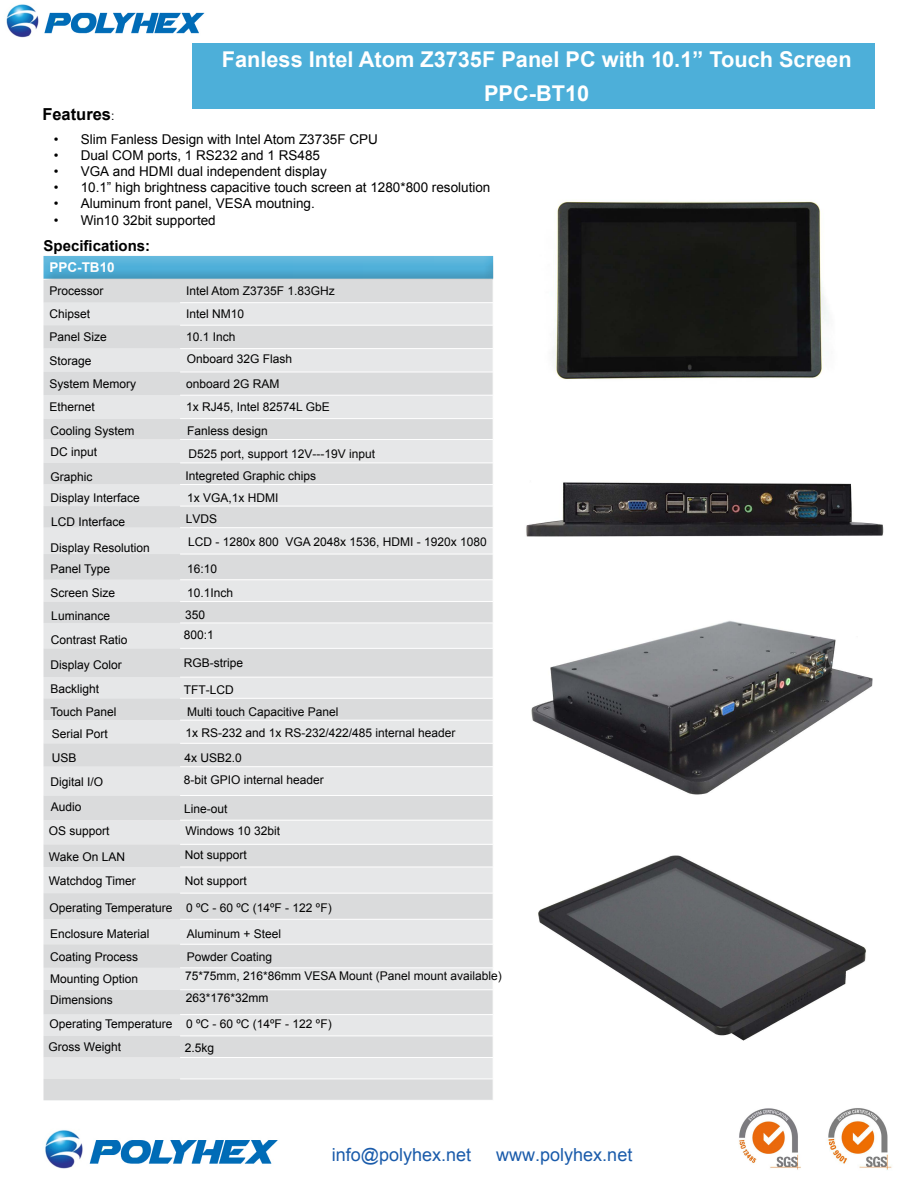
<style>
.page{position:relative;width:918px;height:1188px;background:#fff}
.page>*{position:absolute;margin:0;border:0;box-sizing:border-box;transform-origin:0 0}
.t1{font:700 21.75px/33.6px "Arial";color:#fff;text-align:center}
.t2{font:18px "Arial";color:#1a5baa}
.t3{font:700 16.5px "Arial";color:#000}
.t4{font:700 15px "Arial";color:#000}
.t5{font:13.5px "Arial";color:#000}
.t6{font:700 13.5px "Arial";color:#fff}
.t7{font:12px/23.7px "Arial";color:#000}
.s1{font-weight:400;font-size:12px}
</style>
<div class="page">
<div style="left:192px;top:43px;width:683px;height:66px;background:#4dafd9"></div>
<svg style="left:44px;top:287px;width:449px;height:813px;background:#e0e1e2"></svg>
<div style="left:36px;top:251px;width:469px;height:36px;background:#000;opacity:.75"></div>
<img style="left:553px;top:201px;width:276px;height:178px">
<img style="left:526px;top:482px;width:358px;height:55px">
<img style="left:538px;top:855px;width:328px;height:186px">
<img style="left:531px;top:621px;width:342px;height:174px">
<img style="left:6px;top:4px;width:199px;height:34px">
<img style="left:739px;top:1108px;width:153px;height:62px">
<img style="left:45px;top:1130px;width:233px;height:39px">
<h1 class="t1" style="left:222px;top:43px;width:631px">Fanless Intel Atom Z3735F Panel PC with 10.1” Touch Screen<br>PPC-BT10</h1>
<h3 class="t3" style="left:42px;top:103px;width:74px">Features<span class="s1">:</span></h3>
<p class="t5" style="left:54px;top:130px;width:326px">• Slim Fanless Design with Intel Atom Z3735F CPU</p>
<p class="t5" style="left:54px;top:146px;width:268px">• Dual COM ports, 1 RS232 and 1 RS485</p>
<p class="t5" style="left:54px;top:162px;width:275px">• VGA and HDMI dual independent display</p>
<p class="t5" style="left:54px;top:179px;width:438px">• 10.1” high brightness capacitive touch screen at 1280*800 resolution</p>
<p class="t5" style="left:54px;top:195px;width:263px">• Aluminum front panel, VESA moutning.</p>
<p class="t5" style="left:54px;top:211px;width:164px">• Win10 32bit supported</p>
<p class="t4" style="left:44px;top:236px;width:108px">Specifications:</p>
<p class="t6" style="left:50px;top:258px;width:67px">PPC-TB10</p>
<p class="t7" style="left:50px;top:279px;width:56px">Processor</p>
<p class="t7" style="left:186px;top:279px;width:150px">Intel Atom Z3735F 1.83GHz</p>
<p class="t7" style="left:50px;top:302px;width:42px">Chipset</p>
<p class="t7" style="left:186px;top:302px;width:60px">Intel NM10</p>
<p class="t7" style="left:50px;top:325px;width:59px">Panel Size</p>
<p class="t7" style="left:186px;top:325px;width:51px">10.1 Inch</p>
<p class="t7" style="left:50px;top:349px;width:88px;line-height:23.2px">Storage<br>System Memory</p>
<p class="t7" style="left:187px;top:347px;width:107px">Onboard 32G Flash</p>
<p class="t7" style="left:186px;top:372px;width:95px">onboard 2G RAM</p>
<p class="t7" style="left:50px;top:395px;width:47px">Ethernet</p>
<p class="t7" style="left:186px;top:395px;width:145px">1x RJ45, Intel 82574L GbE</p>
<p class="t7" style="left:50px;top:419px;width:86px">Cooling System</p>
<p class="t7" style="left:187px;top:419px;width:82px">Fanless design</p>
<p class="t7" style="left:50px;top:441px;width:48px">DC input</p>
<p class="t7" style="left:188px;top:442px;width:188px">D525 port, support 12V---19V input</p>
<p class="t7" style="left:50px;top:466px;width:91px;line-height:21px">Graphic<br>Display Interface</p>
<p class="t7" style="left:186px;top:464px;width:132px">Integreted Graphic chips</p>
<p class="t7" style="left:187px;top:486px;width:93px">1x VGA,1x HDMI</p>
<p class="t7" style="left:50px;top:509px;width:101px;line-height:25.7px">LCD Interface<br>Display Resolution</p>
<p class="t7" style="left:186px;top:507px;width:33px">LVDS</p>
<p class="t7" style="left:188px;top:530px;width:300px">LCD - 1280x 800 VGA 2048x 1536, HDMI - 1920x 1080</p>
<p class="t7" style="left:50px;top:557px;width:61px">Panel Type</p>
<p class="t7" style="left:187px;top:557px;width:32px">16:10</p>
<p class="t7" style="left:50px;top:581px;width:66px">Screen Size</p>
<p class="t7" style="left:187px;top:581px;width:48px">10.1Inch</p>
<p class="t7" style="left:51px;top:604px;width:78px">Luminance<br>Contrast Ratio</p>
<p class="t7" style="left:50px;top:653px;width:73px">Display Color<br>Backlight<br>Touch Panel</p>
<p class="t7" style="left:184px;top:605px;width:32px;line-height:20px">350<br>800:1</p>
<p class="t7" style="left:184px;top:651px;width:61px">RGB-stripe</p>
<p class="t7" style="left:184px;top:678px;width:51px">TFT-LCD</p>
<p class="t7" style="left:187px;top:700px;width:153px">Multi touch Capacitive Panel</p>
<p class="t7" style="left:52px;top:722px;width:58px">Serial Port</p>
<p class="t7" style="left:185px;top:721px;width:272px">1x RS-232 and 1x RS-232/422/485 internal header</p>
<p class="t7" style="left:52px;top:746px;width:26px">USB</p>
<p class="t7" style="left:184px;top:746px;width:59px">4x USB2.0</p>
<p class="t7" style="left:50px;top:770px;width:54px">Digital I/O</p>
<p class="t7" style="left:184px;top:768px;width:142px">8-bit GPIO internal header</p>
<p class="t7" style="left:51px;top:795px;width:32px">Audio</p>
<p class="t7" style="left:184px;top:797px;width:45px">Line-out</p>
<p class="t7" style="left:49px;top:819px;width:62px">OS support</p>
<p class="t7" style="left:185px;top:819px;width:96px">Windows 10 32bit</p>
<p class="t7" style="left:49px;top:844px;width:88px;line-height:24.3px">Wake On LAN<br>Watchdog Timer</p>
<p class="t7" style="left:50px;top:895px;width:284px;line-height:26px">Operating Temperature 0 ºC - 60 ºC (14ºF - 122 ºF)<br>Enclosure Material</p>
<p class="t7" style="left:185px;top:843px;width:64px;line-height:25.3px">Not support<br>Not support</p>
<p class="t7" style="left:187px;top:922px;width:96px">Aluminum + Steel</p>
<p class="t7" style="left:50px;top:945px;width:90px">Coating Process</p>
<p class="t7" style="left:187px;top:945px;width:87px">Powder Coating</p>
<p class="t7" style="left:50px;top:967px;width:90px">Mounting Option</p>
<p class="t7" style="left:185px;top:964px;width:318px">75*75mm, 216*86mm VESA Mount (Panel mount available)</p>
<p class="t7" style="left:50px;top:988px;width:284px">Dimensions<br>Operating Temperature 0 ºC - 60 ºC (14ºF - 122 ºF)</p>
<p class="t7" style="left:186px;top:986px;width:84px">263*176*32mm</p>
<p class="t7" style="left:49px;top:1035px;width:74px">Gross Weight</p>
<p class="t7" style="left:185px;top:1036px;width:31px">2.5kg</p>
<h2 class="t2" style="left:332px;top:1143px;width:141px">info@polyhex.net</h2>
<h2 class="t2" style="left:496px;top:1143px;width:138px">www.polyhex.net</h2>
</div>
